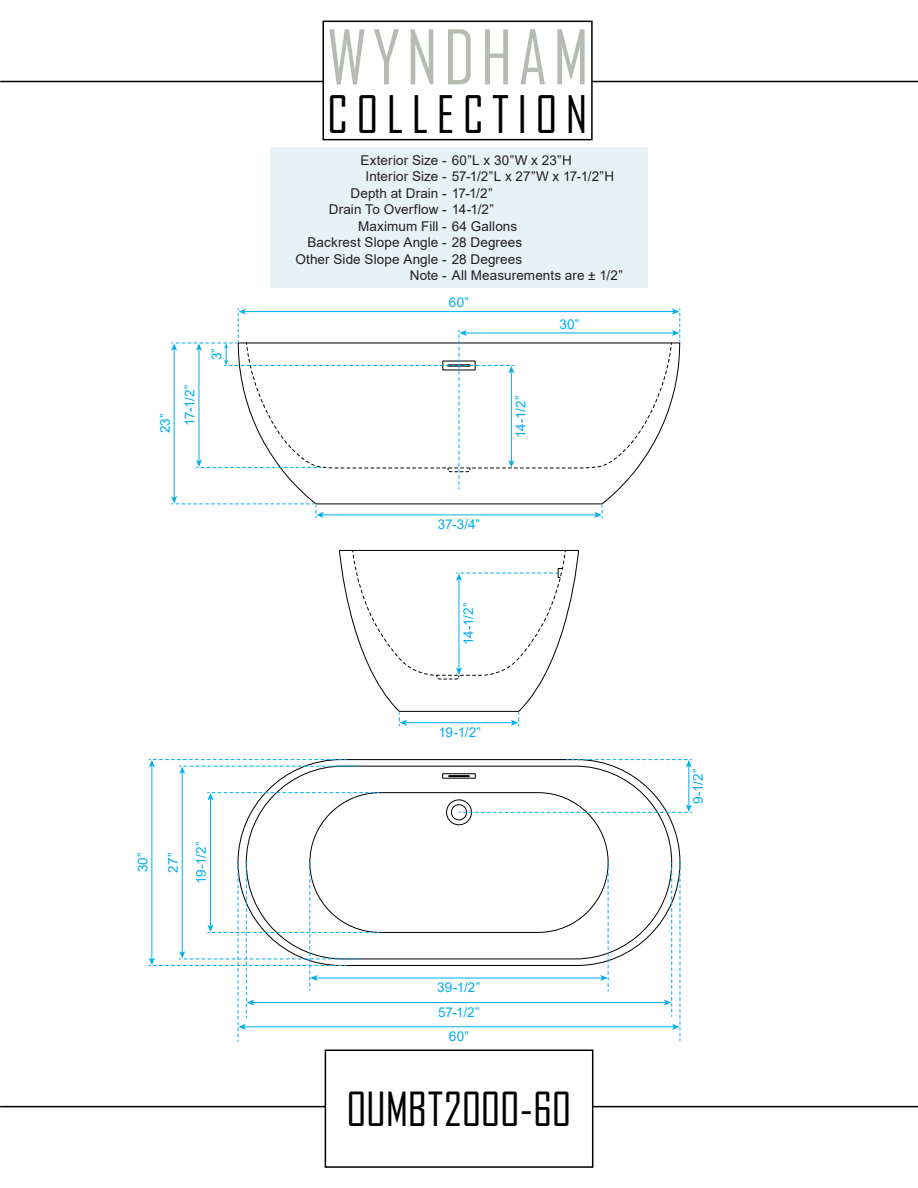
<style>
.page{position:relative;width:918px;height:1188px;background:#fff}
.page>*{position:absolute;margin:0;border:0;box-sizing:border-box;transform-origin:0 0}
.t1{font:72px "Agency FB";letter-spacing:.08em;color:#b6bcb4}
.t2{font:49.5px "Agency FB";letter-spacing:.17em;color:#000}
.t3{font:45px "Agency FB";letter-spacing:-.005em;color:#000}
.t4{font:13.5px "Arial";letter-spacing:.01em;color:#231f20}
.t5{font:13.5px/24.5px "Arial";color:#00aeef;text-align:center}
</style>
<div class="page">
<div style="left:270px;top:147px;width:378px;height:140px;background:#e7f2f7"></div>
<hr style="left:593px;top:1106px;width:325px;height:1px;background:#000">
<hr style="left:0;top:1106px;width:326px;height:1px;background:#000">
<hr style="left:592px;top:81px;width:326px;height:1px;background:#000">
<hr style="left:0;top:81px;width:323px;height:1px;background:#000">
<div style="left:325px;top:1050px;width:268px;height:118px;border:2px solid #000"></div>
<div style="left:322px;top:21px;width:271px;height:119px;border:2px solid #000"></div>
<svg style="left:298px;top:342px;width:383px;height:163px"></svg>
<div style="left:448px;top:775px;width:22px;height:2px;border:1px solid #000"></div>
<div style="left:446px;top:799px;width:26px;height:26px;border:1px solid #000;border-radius:50%"></div>
<div style="left:451px;top:804px;width:16px;height:16px;border:1px solid #000;border-radius:50%"></div>
<hr style="left:316px;top:978px;width:286px;height:1px;background:#00aeef">
<svg style="left:600px;top:863px;width:9px;height:128px"></svg>
<hr style="left:152px;top:765px;width:1px;height:195px;background:#00aeef">
<hr style="left:210px;top:798px;width:1px;height:129px;background:#00aeef">
<svg style="left:207px;top:792px;width:172px;height:8px"></svg>
<hr style="left:182px;top:772px;width:1px;height:181px;background:#00aeef">
<svg style="left:149px;top:759px;width:211px;height:15px"></svg>
<hr style="left:252px;top:1002px;width:414px;height:1px;background:#00aeef">
<hr style="left:244px;top:1026px;width:430px;height:1px;background:#00aeef">
<svg style="left:149px;top:863px;width:230px;height:178px"></svg>
<svg style="left:664px;top:863px;width:17px;height:178px"></svg>
<hr style="left:688px;top:765px;width:1px;height:42px;background:#00aeef">
<svg style="left:567px;top:759px;width:125px;height:8px"></svg>
<svg style="left:459px;top:804px;width:233px;height:9px"></svg>
<svg style="left:339px;top:550px;width:240px;height:176px"></svg>
<hr style="left:174px;top:349px;width:1px;height:149px;background:#00aeef">
<hr style="left:244px;top:311px;width:430px;height:1px;background:#00aeef">
<hr style="left:322px;top:515px;width:274px;height:1px;background:#00aeef">
<svg style="left:171px;top:496px;width:153px;height:22px"></svg>
<svg style="left:594px;top:505px;width:9px;height:13px"></svg>
<hr style="left:465px;top:333px;width:209px;height:1px;background:#00aeef">
<svg style="left:171px;top:309px;width:343px;height:180px"></svg>
<svg style="left:671px;top:309px;width:9px;height:35px"></svg>
<h1 class="t1" style="left:327px;top:13px;width:263px">WYNDHAM</h1>
<h2 class="t2" style="left:327px;top:84px;width:262px">COLLECTION</h2>
<p class="t4" style="left:360px;top:151px;width:213px">Exterior Size - 60”L x 30”W x 23”H</p>
<p class="t4" style="left:366px;top:167px;width:250px">Interior Size - 57-1/2”L x 27”W x 17-1/2”H</p>
<p class="t4" style="left:351px;top:184px;width:144px">Depth at Drain - 17-1/2”</p>
<p class="t4" style="left:329px;top:200px;width:167px">Drain To Overflow - 14-1/2”</p>
<p class="t4" style="left:358px;top:217px;width:161px">Maximum Fill - 64 Gallons</p>
<p class="t4" style="left:308px;top:233px;width:216px">Backrest Slope Angle - 28 Degrees</p>
<p class="t4" style="left:295px;top:250px;width:228px">Other Side Slope Angle - 28 Degrees</p>
<p class="t4" style="left:410px;top:266px;width:215px">Note - All Measurements are ± 1/2”</p>
<p class="t5" style="left:205px;top:360px;width:14px;rotate:-90deg">3”</p>
<p class="t5" style="left:449px;top:290px;width:22px">60”</p>
<p class="t5" style="left:152px;top:426px;width:42px;line-height:24.9px;text-align:left;text-indent:-8px;rotate:-90deg">23”<br>17-1/2”</p>
<p class="t5" style="left:508px;top:438px;width:44px;rotate:-90deg">14-1/2”</p>
<p class="t5" style="left:438px;top:512px;width:44px">37-3/4”</p>
<p class="t5" style="left:456px;top:645px;width:44px;rotate:-90deg">14-1/2”</p>
<p class="t5" style="left:439px;top:720px;width:44px">19-1/2”</p>
<p class="t5" style="left:559px;top:311px;width:22px">30”</p>
<p class="t5" style="left:130px;top:872px;width:22px;rotate:-90deg">30”</p>
<p class="t5" style="left:159px;top:884px;width:44px;line-height:28.2px;rotate:-90deg">27”<br>19-1/2”</p>
<p class="t5" style="left:437px;top:975px;width:45px">39-1/2”<br>57-1/2”<br>60”</p>
<h3 class="t3" style="left:347px;top:1082px;width:226px">OUMBT2000-60</h3>
<p class="t5" style="left:686px;top:804px;width:37px;rotate:-90deg">9-1/2”</p>
</div>
